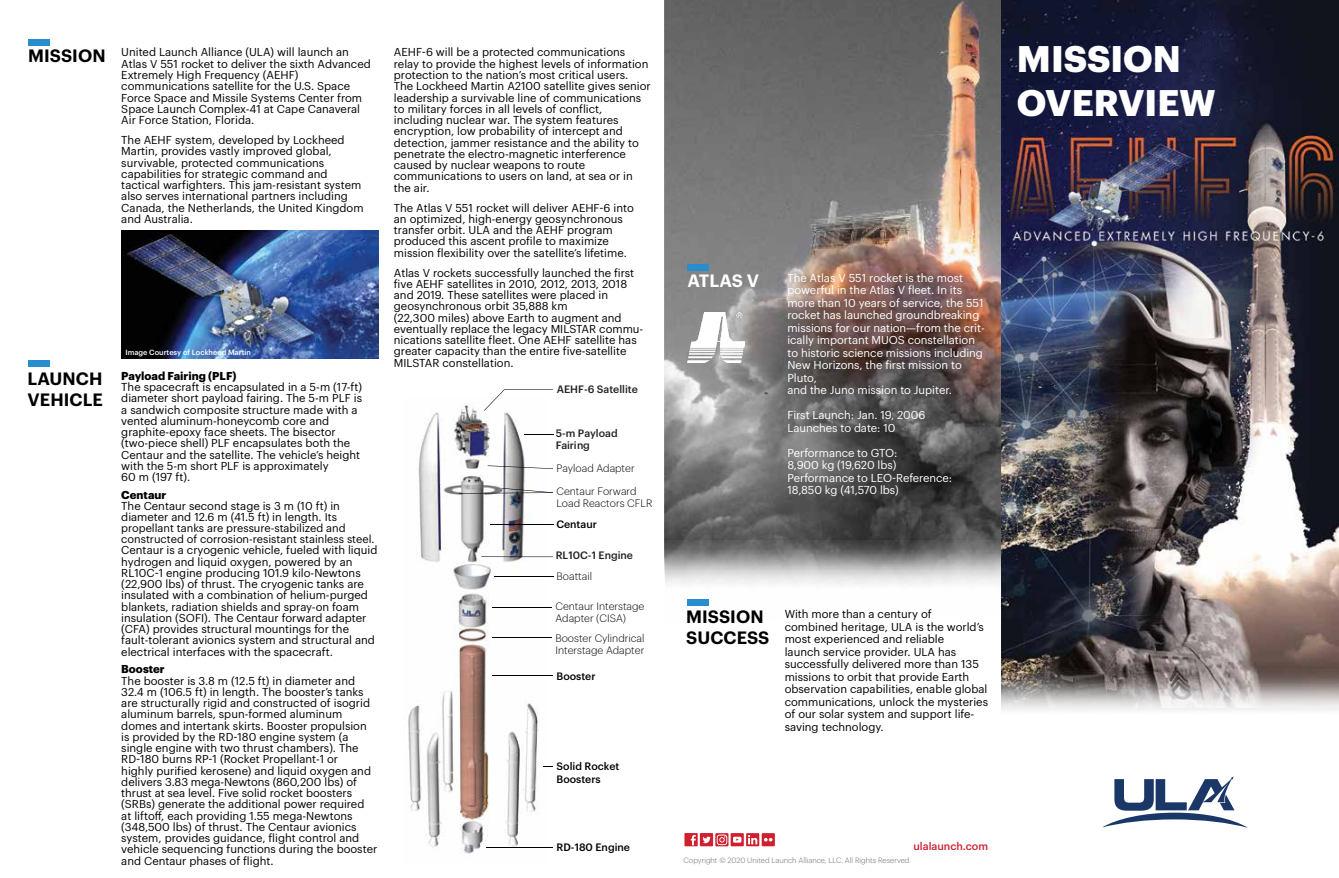
<style>
.page{position:relative;width:1339px;height:878px;background:#fff}
.page>*{position:absolute;margin:0;border:0;box-sizing:border-box;transform-origin:0 0}
.t1{font:700 36.25px/43.5px "Graphik";color:#fff}
.t2{font:600 17.5px/21px "Graphik";letter-spacing:.005em;color:#000}
.t3{font:600 17.5px "Graphik";letter-spacing:-.005em;color:#fff}
.t4{font:11.25px/11.2px "Graphik";color:#000}
.t5{font:11.25px/12.5px "Graphik";letter-spacing:-.005em;color:#fff}
.t6{font:700 11.25px "Graphik";color:#000}
.t7{font:11px/11px "Graphik";color:#000}
.t8{font:500 10.62px "Graphik";color:#ce202f}
.t9{font:300 10.5px/11.8px "Graphik";color:#000}
.t10{font:500 10.5px/11.8px "Graphik";color:#221f1f}
.t11{font:500 10.5px/12.6px "Graphik";color:#000}
.t12{font:300 7.5px "Graphik";color:#696a6d}
.t13{font:500 7.38px "Graphik";color:#fff}
.s1{font-size:11px}
</style>
<div class="page">
<img style="left:408px;top:403px;width:138px;height:451px">
<svg style="left:524px;top:434px;width:29px;height:1px"></svg>
<svg style="left:484px;top:389px;width:69px;height:21px"></svg>
<hr style="left:490px;top:524px;width:63px;height:1px;background:#000">
<svg style="left:488px;top:465px;width:65px;height:4px"></svg>
<svg style="left:459px;top:488px;width:94px;height:5px"></svg>
<svg style="left:481px;top:556px;width:72px;height:1px"></svg>
<hr style="left:492px;top:675px;width:61px;height:1px;background:#000">
<hr style="left:492px;top:607px;width:60px;height:1px;background:#000">
<hr style="left:492px;top:637px;width:60px;height:1px;background:#000">
<hr style="left:494px;top:576px;width:59px;height:1px;background:#000">
<hr style="left:486px;top:847px;width:67px;height:1px;background:#000">
<svg style="left:1103px;top:776px;width:144px;height:51px"></svg>
<img style="left:664px;top:0;width:337px;height:540px">
<svg style="left:684px;top:833px;width:91px;height:13px"></svg>
<img style="left:664px;top:540px;width:337px;height:66px">
<div style="left:687px;top:598px;width:22px;height:7px;background:#288dcd"></div>
<img style="left:687px;top:312px;width:57px;height:50px">
<img style="left:1001px;top:0;width:338px;height:668px">
<img style="left:1001px;top:668px;width:338px;height:42px">
<div style="left:688px;top:264px;width:21px;height:6px;background:#288dcd"></div>
<div style="left:28px;top:360px;width:21px;height:7px;background:#288dcd"></div>
<div style="left:28px;top:39px;width:21px;height:7px;background:#288dcd"></div>
<img style="left:121px;top:231px;width:258px;height:128px">
<h2 class="t2" style="left:28px;top:43px;width:79px">MISSION</h2>
<p class="t4" style="left:121px;top:46px;width:251px">United Launch Alliance (ULA) will launch an Atlas V 551 rocket to deliver the sixth Advanced Extremely High Frequency (AEHF) communications satellite for the U.S. Space Force Space and Missile Systems Center from Space Launch Complex-41 at Cape Canaveral Air Force Station, Florida.</p>
<p class="t4" style="left:121px;top:133px;width:244px">The AEHF system, developed by Lockheed Martin, provides vastly improved global, survivable, protected communications capabilities for strategic command and tactical warfighters. This jam-resistant system also serves international partners including Canada, the Netherlands, the United Kingdom and Australia.</p>
<h2 class="t2" style="left:28px;top:366px;width:77px">LAUNCH<br>VEHICLE</h2>
<p class="t13" style="left:125px;top:347px;width:127px">Image Courtesy of Lockheed Martin</p>
<p class="t6" style="left:121px;top:367px;width:117px">Payload Fairing (PLF)</p>
<p class="t4" style="left:121px;top:380px;width:242px">The spacecraft is encapsulated in a 5-m (17-ft) diameter short payload fairing. The 5-m PLF is a sandwich composite structure made with a vented aluminum-honeycomb core and graphite-epoxy face sheets. The bisector (two-piece shell) PLF encapsulates both the Centaur and the satellite. The vehicle’s height with the 5-m short PLF is approximately<br>60 m (197 ft).</p>
<p class="t6" style="left:121px;top:486px;width:47px">Centaur</p>
<p class="t4" style="left:121px;top:499px;width:220px">The Centaur second stage is 3 m (10 ft) in diameter and 12.6 m (41.5 ft) in length. <span class="s1">Its</span></p>
<p class="t7" style="left:121px;top:521px;width:255px">propellant tanks are pressure-stabilized and constructed of corrosion-resistant stainless steel.</p>
<p class="t4" style="left:121px;top:543px;width:258px">Centaur is a cryogenic vehicle, fueled with liquid hydrogen and liquid oxygen, powered by an RL10C-1 engine producing 101.9 kilo-Newtons (22,900 lbs) of thrust. The cryogenic tanks are insulated with a combination of helium-purged blankets, radiation shields and spray-on foam insulation (SOFI). The Centaur forward adapter (CFA) provides structural mountings for the fault-tolerant avionics system and structural and electrical interfaces with the spacecraft.</p>
<p class="t6" style="left:121px;top:660px;width:45px">Booster</p>
<p class="t4" style="left:121px;top:673px;width:258px">The booster is 3.8 m (12.5 ft) in diameter and 32.4 m (106.5 ft) in length. The booster’s tanks are structurally rigid and constructed of isogrid aluminum barrels, spun-formed aluminum domes and intertank skirts. Booster propulsion is provided by the RD-180 engine system (a single engine with two thrust chambers). The RD-180 burns RP-1 (Rocket Propellant-1 or<br>highly purified kerosene) and liquid oxygen and delivers 3.83 mega-Newtons (860,200 lbs) of thrust at sea level. Five solid rocket boosters (SRBs) generate the additional power required<br>at liftoff, each providing 1.55 mega-Newtons (348,500 lbs) of thrust. The Centaur avionics system, provides guidance, flight control and vehicle sequencing functions during the booster and Centaur phases of flight.</p>
<p class="t4" style="left:394px;top:46px;width:258px">AEHF-6 will be a protected communications relay to provide the highest levels of information protection to the nation’s most critical users.<br>The Lockheed Martin A2100 satellite gives senior leadership a survivable line of communications to military forces in all levels of conflict, including nuclear war. The system features encryption, low probability of intercept and detection, jammer resistance and the ability to penetrate the electro-magnetic interference caused by nuclear weapons to route communications to users on land, at sea or in the air.</p>
<p class="t4" style="left:394px;top:201px;width:241px">The Atlas V 551 rocket will deliver AEHF-6 into an optimized, high-energy geosynchronous transfer orbit. ULA and the AEHF program produced this ascent profile to maximize mission flexibility over the satellite’s lifetime.</p>
<p class="t4" style="left:394px;top:266px;width:251px">Atlas V rockets successfully launched the first five AEHF satellites in 2010, 2012, 2013, 2018 and 2019. These satellites were placed in geosynchronous orbit 35,888 km<br>(22,300 miles) above Earth to augment and eventually replace the legacy MILSTAR commu&shy;nications satellite fleet. One AEHF satellite has greater capacity than the entire five-satellite MILSTAR constellation.</p>
<p class="t10" style="left:557px;top:382px;width:83px">AEHF-6 Satellite</p>
<p class="t10" style="left:556px;top:426px;width:63px">5-m Payload<br>Fairing</p>
<p class="t9" style="left:556px;top:461px;width:80px">Payload Adapter</p>
<p class="t9" style="left:556px;top:485px;width:98px">Centaur Forward<br>Load Reactors CFLR</p>
<p class="t11" style="left:556px;top:517px;width:42px">Centaur</p>
<p class="t10" style="left:556px;top:548px;width:79px">RL10C-1 Engine</p>
<p class="t9" style="left:556px;top:570px;width:37px">Boattail</p>
<p class="t9" style="left:555px;top:600px;width:90px">Centaur Interstage<br>Adapter (CISA)</p>
<p class="t9" style="left:555px;top:631px;width:91px">Booster Cylindrical<br>Interstage Adapter</p>
<p class="t11" style="left:556px;top:669px;width:40px">Booster</p>
<p class="t11" style="left:556px;top:759px;width:64px">Solid Rocket<br>Boosters</p>
<p class="t11" style="left:556px;top:840px;width:75px">RD-180 Engine</p>
<h1 class="t1" style="left:1017px;top:34px;width:200px">MISSION<br>OVERVIEW</h1>
<h2 class="t3" style="left:687px;top:267px;width:73px">ATLAS V</h2>
<p class="t5" style="left:787px;top:270px;width:199px">The Atlas V 551 rocket is the most powerful in the Atlas V fleet. In its more than 10 years of service, the 551 rocket has launched groundbreaking missions for our nation—from the crit&shy;ically important MUOS constellation to historic science missions including New Horizons, the first mission to Pluto,<br>and the Juno mission to Jupiter.</p>
<p class="t5" style="left:787px;top:408px;width:139px">First Launch: Jan. 19, 2006<br>Launches to date: 10</p>
<p class="t5" style="left:787px;top:445px;width:166px">Performance to GTO:<br>8,900 kg (19,620 lbs)<br>Performance to LEO-Reference:<br>18,850 kg (41,570 lbs)</p>
<h2 class="t2" style="left:686px;top:605px;width:85px">MISSION<br>SUCCESS</h2>
<p class="t4" style="left:785px;top:607px;width:205px;line-height:12.5px">With more than a century of<br>combined heritage, ULA is the world’s most experienced and reliable<br>launch service provider. ULA has successfully delivered more than 135 missions to orbit that provide Earth observation capabilities, enable global communications, unlock the mysteries of our solar system and support life&shy;saving technology.</p>
<p class="t8" style="left:913px;top:838px;width:76px">ulalaunch.com</p>
<p class="t12" style="left:683px;top:854px;width:229px">Copyright © 2020 United Launch Alliance, LLC. All Rights Reserved.</p>
</div>
